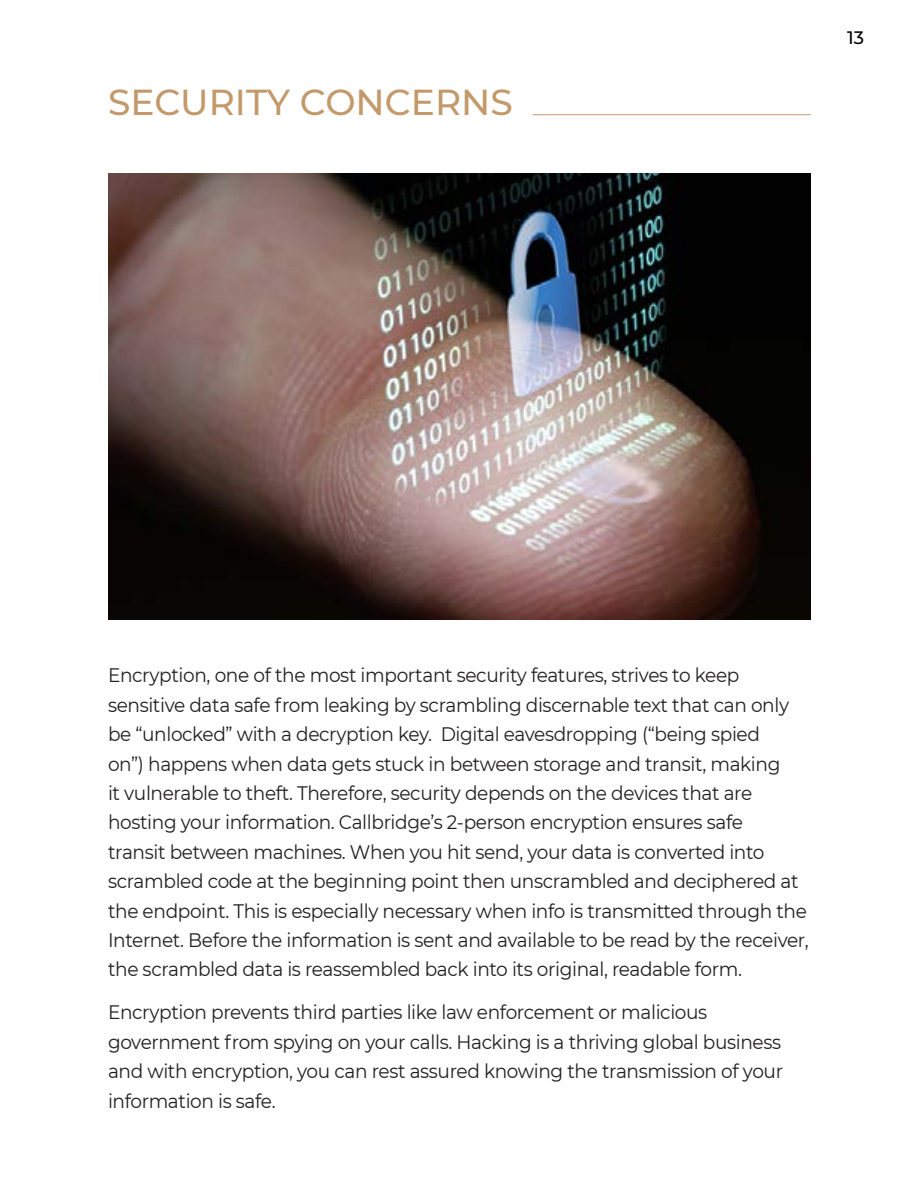
<style>
.page{position:relative;width:918px;height:1188px;background:#fff}
.page>*{position:absolute;margin:0;border:0;box-sizing:border-box;transform-origin:0 0}
.t1{font:500 36px "Montserrat";color:#c3996b}
.t2{font:19.5px/29.4px "Montserrat";letter-spacing:-.02em;color:#221f20;scale:.95 1}
.t3{font:500 18px "Montserrat";color:#000}
</style>
<div class="page">
<hr style="left:532px;top:114px;width:279px;height:1px;background:#c3996b">
<img style="left:109px;top:174px;width:702px;height:446px">
<h1 class="t1" style="left:108px;top:77px;width:406px">SECURITY CONCERNS</h1>
<p class="t3" style="left:847px;top:25px;width:18px">13</p>
<p class="t2" style="left:108px;top:660px;width:739px">Encryption, one of the most important security features, strives to keep sensitive data safe from leaking by scrambling discernable text that can only be “unlocked” with a decryption key. Digital eavesdropping (“being spied<br>on”) happens when data gets stuck in between storage and transit, making<br>it vulnerable to theft. Therefore, security depends on the devices that are hosting your information. Callbridge’s 2-person encryption ensures safe<br>transit between machines. When you hit send, your data is converted into scrambled code at the beginning point then unscrambled and deciphered at the endpoint. This is especially necessary when info is transmitted through the Internet. Before the information is sent and available to be read by the receiver, the scrambled data is reassembled back into its original, readable form.</p>
<p class="t2" style="left:108px;top:997px;width:712px">Encryption prevents third parties like law enforcement or malicious government from spying on your calls. Hacking is a thriving global business and with encryption, you can rest assured knowing the transmission of your information is safe.</p>
</div>
